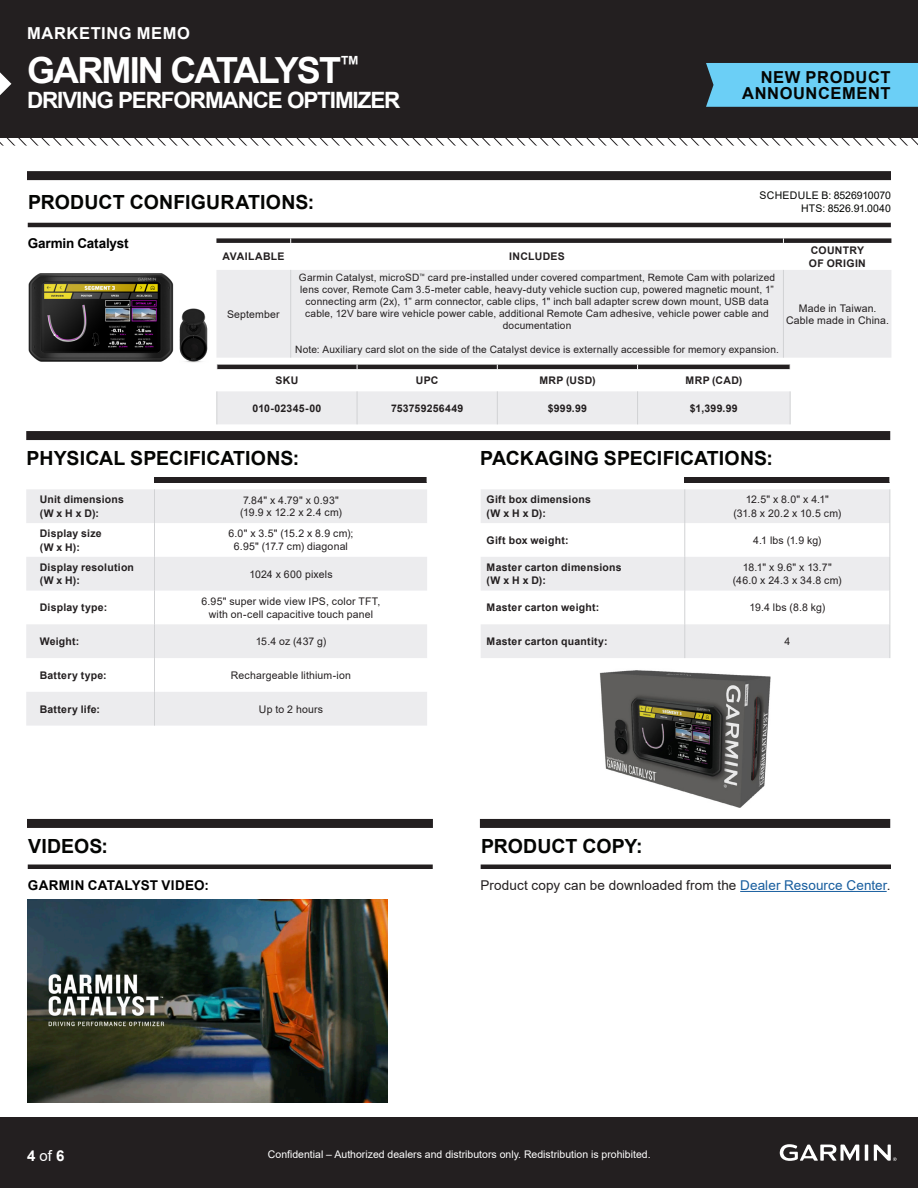
<style>
.page{position:relative;width:918px;height:1188px;background:#fff}
.page>*{position:absolute;margin:0;border:0;box-sizing:border-box;transform-origin:0 0}
.t1{font:700 36px "Arial";letter-spacing:-.05em;color:#fff}
.t2{font:700 22.5px "Arial";letter-spacing:-.05em;color:#fff}
.Headline_-_Black{font:700 19.5px "Arial";letter-spacing:.005em;color:#040503}
.t3{font:700 16.5px/16.5px "Arial";letter-spacing:.035em;color:#040503;text-align:right}
.t4{font:700 16.5px "Arial";letter-spacing:.035em;color:#fff}
.t5{font:700 15px "Arial";color:#fff}
.Body_Copy{font:13.5px "Arial";letter-spacing:.01em;color:#231f20}
.Headline_-_Blue{font:700 13.5px "Arial";letter-spacing:.02em;color:#000}
.Headline_-_Blue-2{font:700 13.5px "Arial";color:#000}
.Body_Copy-2{font:10.5px "Arial";letter-spacing:.015em;color:#231f20}
.Body_Copy-3{font:700 10.5px "Arial";letter-spacing:.02em;color:#231f20}
.t6{font:10.5px "Arial";color:#fff}
.Headline_-_Black-2{font:700 10.5px "Arial";letter-spacing:.03em;color:#231f20}
.Headline_-_Black-3{font:10.5px "Arial";letter-spacing:.005em;color:#040503}
.Body_Copy-4{font:10.2px/12px "Arial";letter-spacing:.015em;color:#231f20;text-align:center}
.s1{color:#175d9e}
.s2{font-weight:400}
</style>
<div class="page">
<div style="left:0;top:0;width:918px;height:137px;background:#231f20"></div>
<div style="left:0;top:1118px;width:918px;height:70px;background:#231f20"></div>
<svg style="left:780px;top:1144px;width:117px;height:17px"></svg>
<div style="left:706px;top:63px;width:212px;height:44px;background:#6bcff6"></div>
<svg style="left:0;top:137px;width:918px;height:9px"></svg>
<div style="left:26px;top:431px;width:864px;height:9px;background:#231f20"></div>
<svg style="left:0;top:72px;width:11px;height:23px"></svg>
<div style="left:480px;top:819px;width:410px;height:9px;background:#231f20"></div>
<div style="left:27px;top:819px;width:406px;height:9px;background:#231f20"></div>
<hr style="left:740px;top:891px;width:147px;height:1px;background:#175d9e">
<hr style="left:481px;top:865px;width:410px;height:4px;background:#231f20">
<hr style="left:28px;top:865px;width:405px;height:4px;background:#231f20">
<div style="left:27px;top:171px;width:864px;height:9px;background:#231f20"></div>
<hr style="left:28px;top:223px;width:863px;height:4px;background:#231f20">
<div style="left:154px;top:477px;width:273px;height:6px;background:#231f20"></div>
<svg style="left:26px;top:489px;width:401px;height:237px;fill:#ececee"></svg>
<hr style="left:154px;top:489px;width:1px;height:34px;background:#d1d2d4">
<hr style="left:154px;top:523px;width:1px;height:34px;background:#d1d2d4">
<hr style="left:154px;top:557px;width:1px;height:34px;background:#d1d2d4">
<hr style="left:154px;top:591px;width:1px;height:33px;background:#d1d2d4">
<hr style="left:154px;top:624px;width:1px;height:34px;background:#d1d2d4">
<hr style="left:154px;top:658px;width:1px;height:34px;background:#d1d2d4">
<hr style="left:154px;top:692px;width:1px;height:34px;background:#d1d2d4">
<div style="left:685px;top:477px;width:205px;height:6px;background:#231f20"></div>
<svg style="left:481px;top:489px;width:409px;height:169px;fill:#ececee"></svg>
<hr style="left:684px;top:489px;width:1px;height:34px;background:#d1d2d4">
<hr style="left:684px;top:523px;width:1px;height:34px;background:#d1d2d4">
<hr style="left:684px;top:557px;width:1px;height:34px;background:#d1d2d4">
<hr style="left:684px;top:591px;width:1px;height:33px;background:#d1d2d4">
<hr style="left:684px;top:624px;width:1px;height:34px;background:#d1d2d4">
<hr style="left:890px;top:489px;width:1px;height:34px;background:#d1d2d4">
<hr style="left:890px;top:523px;width:1px;height:34px;background:#d1d2d4">
<hr style="left:890px;top:557px;width:1px;height:34px;background:#d1d2d4">
<hr style="left:890px;top:591px;width:1px;height:33px;background:#d1d2d4">
<hr style="left:890px;top:624px;width:1px;height:34px;background:#d1d2d4">
<img style="left:600px;top:670px;width:171px;height:138px">
<div style="left:216px;top:270px;width:675px;height:88px;background:#ececee"></div>
<hr style="left:290px;top:270px;width:1px;height:88px;background:#d1d2d4">
<hr style="left:783px;top:270px;width:1px;height:88px;background:#d1d2d4">
<svg style="left:216px;top:238px;width:675px;height:5px;background:#383536"></svg>
<div style="left:217px;top:391px;width:573px;height:33px;background:#ececee"></div>
<hr style="left:216px;top:391px;width:1px;height:33px;background:#d1d2d4">
<hr style="left:216px;top:365px;width:575px;height:4px;background:#231f20">
<hr style="left:357px;top:391px;width:1px;height:33px;background:#d1d2d4">
<hr style="left:497px;top:391px;width:1px;height:33px;background:#d1d2d4">
<hr style="left:637px;top:391px;width:1px;height:33px;background:#d1d2d4">
<hr style="left:790px;top:391px;width:1px;height:33px;background:#d1d2d4">
<img style="left:28px;top:273px;width:146px;height:89px">
<img style="left:179px;top:309px;width:29px;height:54px">
<img style="left:28px;top:900px;width:360px;height:202px">
<p class="t4" style="left:27px;top:22px;width:164px">MARKETING MEMO</p>
<p class="t1" style="left:27px;top:45px;width:335px">GARMIN CATALYST<sup>™</sup></p>
<p class="t2" style="left:27px;top:84px;width:375px">DRIVING PERFORMANCE OPTIMIZER</p>
<h3 class="t3" style="left:742px;top:69px;width:150px">NEW PRODUCT<br>ANNOUNCEMENT</h3>
<p class="Headline_-_Black" style="left:28px;top:188px;width:288px">PRODUCT CONFIGURATIONS:</p>
<p class="Headline_-_Black-3" style="left:760px;top:188px;width:133px">SCHEDULE B: 8526910070</p>
<p class="Headline_-_Black-3" style="left:801px;top:201px;width:91px">HTS: 8526.91.0040</p>
<p class="Headline_-_Blue-2" style="left:28px;top:234px;width:102px">Garmin Catalyst</p>
<p class="Headline_-_Black-2" style="left:223px;top:249px;width:63px">AVAILABLE</p>
<p class="Headline_-_Black-2" style="left:509px;top:249px;width:57px">INCLUDES</p>
<p class="Body_Copy-2" style="left:227px;top:307px;width:54px">September</p>
<p class="Body_Copy-4" style="left:299px;top:272px;width:478px">Garmin Catalyst, microSD<sup>™</sup> card pre-installed under covered compartment, Remote Cam with polarized lens cover, Remote Cam 3.5-meter cable, heavy-duty vehicle suction cup, powered magnetic mount, 1” connecting arm (2x), 1” arm connector, cable clips, 1" inch ball adapter screw down mount, USB data cable, 12V bare wire vehicle power cable, additional Remote Cam adhesive, vehicle power cable and documentation</p>
<p class="Body_Copy-4" style="left:295px;top:344px;width:485px">Note: Auxiliary card slot on the side of the Catalyst device is externally accessible for memory expansion.</p>
<p class="Headline_-_Black-2" style="left:276px;top:373px;width:24px">SKU</p>
<p class="Headline_-_Black-2" style="left:416px;top:373px;width:24px">UPC</p>
<p class="Headline_-_Black-2" style="left:539px;top:373px;width:58px">MRP (USD)</p>
<p class="Headline_-_Black-2" style="left:686px;top:373px;width:58px">MRP (CAD)</p>
<p class="Body_Copy-3" style="left:253px;top:401px;width:70px">010-02345-00</p>
<p class="Body_Copy-3" style="left:391px;top:401px;width:74px">753759256449</p>
<p class="Body_Copy-3" style="left:548px;top:401px;width:41px">$999.99</p>
<p class="Body_Copy-3" style="left:690px;top:401px;width:49px">$1,399.99</p>
<p class="Headline_-_Black-2" style="left:811px;top:243px;width:55px">COUNTRY</p>
<p class="Headline_-_Black-2" style="left:809px;top:255px;width:58px">OF ORIGIN</p>
<p class="Body_Copy-2" style="left:799px;top:301px;width:79px">Made in Taiwan.</p>
<p class="Body_Copy-2" style="left:786px;top:313px;width:104px">Cable made in China.</p>
<p class="Headline_-_Black" style="left:27px;top:445px;width:274px">PHYSICAL SPECIFICATIONS:</p>
<p class="Headline_-_Black" style="left:480px;top:445px;width:294px">PACKAGING SPECIFICATIONS:</p>
<p class="Body_Copy-3" style="left:40px;top:492px;width:86px">Unit dimensions</p>
<p class="Body_Copy-3" style="left:40px;top:506px;width:61px">(W x H x D):</p>
<p class="Body_Copy-2" style="left:746px;top:492px;width:85px">12.5" x 8.0" x 4.1"</p>
<p class="Body_Copy-2" style="left:733px;top:506px;width:109px">(31.8 x 20.2 x 10.5 cm)</p>
<p class="Body_Copy-3" style="left:487px;top:492px;width:106px">Gift box dimensions</p>
<p class="Body_Copy-3" style="left:487px;top:506px;width:61px">(W x H x D):</p>
<p class="Body_Copy-2" style="left:243px;top:493px;width:97px">7.84" x 4.79" x 0.93"</p>
<p class="Body_Copy-2" style="left:240px;top:505px;width:103px">(19.9 x 12.2 x 2.4 cm)</p>
<p class="Body_Copy-3" style="left:40px;top:526px;width:64px">Display size</p>
<p class="Body_Copy-3" style="left:40px;top:539px;width:42px">(W x H):</p>
<p class="Body_Copy-3" style="left:40px;top:560px;width:96px">Display resolution</p>
<p class="Body_Copy-3" style="left:40px;top:573px;width:42px">(W x H):</p>
<p class="Body_Copy-3" style="left:40px;top:600px;width:69px">Display type:</p>
<p class="Body_Copy-2" style="left:228px;top:527px;width:127px">6.0" x 3.5" (15.2 x 8.9 cm);</p>
<p class="Body_Copy-2" style="left:234px;top:539px;width:116px">6.95" (17.7 cm) diagonal</p>
<p class="Body_Copy-2" style="left:249px;top:567px;width:85px">1024 x 600 pixels</p>
<p class="Body_Copy-2" style="left:201px;top:594px;width:181px">6.95" super wide view IPS, color TFT,</p>
<p class="Body_Copy-2" style="left:209px;top:607px;width:166px">with on-cell capacitive touch panel</p>
<p class="Body_Copy-3" style="left:40px;top:634px;width:41px">Weight:</p>
<p class="Body_Copy-2" style="left:256px;top:634px;width:72px">15.4 oz (437 g)</p>
<p class="Body_Copy-3" style="left:40px;top:668px;width:69px">Battery type:</p>
<p class="Body_Copy-2" style="left:231px;top:668px;width:122px">Rechargeable lithium-ion</p>
<p class="Body_Copy-3" style="left:40px;top:701px;width:62px">Battery life:</p>
<p class="Body_Copy-2" style="left:259px;top:702px;width:66px">Up to 2 hours</p>
<p class="Body_Copy-3" style="left:487px;top:533px;width:83px">Gift box weight:</p>
<p class="Body_Copy-2" style="left:753px;top:533px;width:70px">4.1 lbs (1.9 kg)</p>
<p class="Body_Copy-3" style="left:487px;top:560px;width:136px">Master carton dimensions</p>
<p class="Body_Copy-3" style="left:487px;top:573px;width:61px">(W x H x D):</p>
<p class="Body_Copy-2" style="left:743px;top:560px;width:90px">18.1" x 9.6" x 13.7"</p>
<p class="Body_Copy-2" style="left:733px;top:573px;width:110px">(46.0 x 24.3 x 34.8 cm)</p>
<p class="Body_Copy-3" style="left:487px;top:600px;width:114px">Master carton weight:</p>
<p class="Body_Copy-2" style="left:749px;top:600px;width:77px">19.4 lbs (8.8 kg)</p>
<p class="Body_Copy-3" style="left:487px;top:634px;width:122px">Master carton quantity:</p>
<p class="Body_Copy-2" style="left:784px;top:634px;width:7px">4</p>
<p class="Headline_-_Black" style="left:28px;top:833px;width:82px">VIDEOS:</p>
<p class="Headline_-_Black" style="left:481px;top:833px;width:163px">PRODUCT COPY:</p>
<p class="Headline_-_Blue" style="left:28px;top:876px;width:183px">GARMIN CATALYST VIDEO:</p>
<p class="Body_Copy" style="left:481px;top:876px;width:411px">Product copy can be downloaded from the <span class="s1">Dealer Resource Center</span>.</p>
<h3 class="t5" style="left:27px;top:1145px;width:39px">4 <span class="s2">of</span> 6</h3>
<p class="t6" style="left:268px;top:1147px;width:384px">Confidential – Authorized dealers and distributors only. Redistribution is prohibited.</p>
</div>
